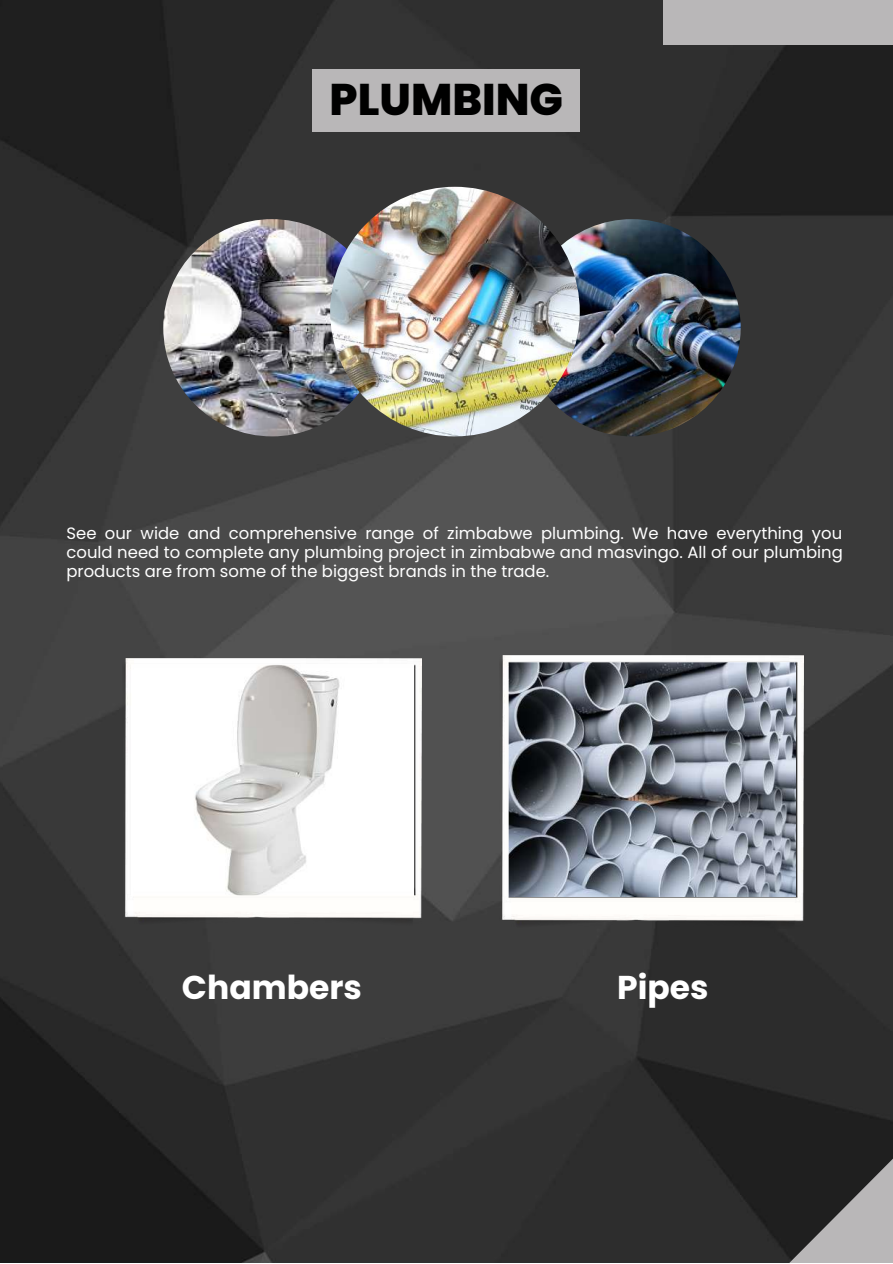
<style>
.page{position:relative;width:893px;height:1264px;background:#fff}
.page>*{position:absolute;margin:0;border:0;box-sizing:border-box;transform-origin:0 0}
.t1{font:800 44.25px "Poppins";color:#000}
.t2{font:700 33px "Poppins";color:#fff}
.t3{font:16.35px/19px "Poppins";color:#fff;text-align:justify}
</style>
<div class="page">
<img style="left:0;top:0;width:892px;height:1262px">
<div style="left:662px;top:0;width:230px;height:44px;background:#b9b7b8"></div>
<svg style="left:756px;top:1121px;width:136px;height:141px;background:#484747"></svg>
<div style="left:312px;top:69px;width:267px;height:62px;background:#b9b7b8"></div>
<img style="left:163px;top:219px;width:217px;height:217px;border-radius:50%">
<img style="left:523px;top:219px;width:217px;height:217px;border-radius:50%">
<img style="left:330px;top:187px;width:249px;height:249px;border-radius:50%">
<img style="left:123px;top:658px;width:298px;height:267px">
<img style="left:500px;top:656px;width:303px;height:272px">
<h1 class="t1" style="left:329px;top:68px;width:235px">PLUMBING</h1>
<p class="t3" style="left:66px;top:523px;width:777px">See our wide and comprehensive range of zimbabwe plumbing. We have everything you could need to complete any plumbing project in zimbabwe and masvingo. All of our plumbing products are from some of the biggest brands in the trade.</p>
<h2 class="t2" style="left:182px;top:964px;width:181px">Chambers</h2>
<h2 class="t2" style="left:617px;top:964px;width:93px">Pipes</h2>
</div>
